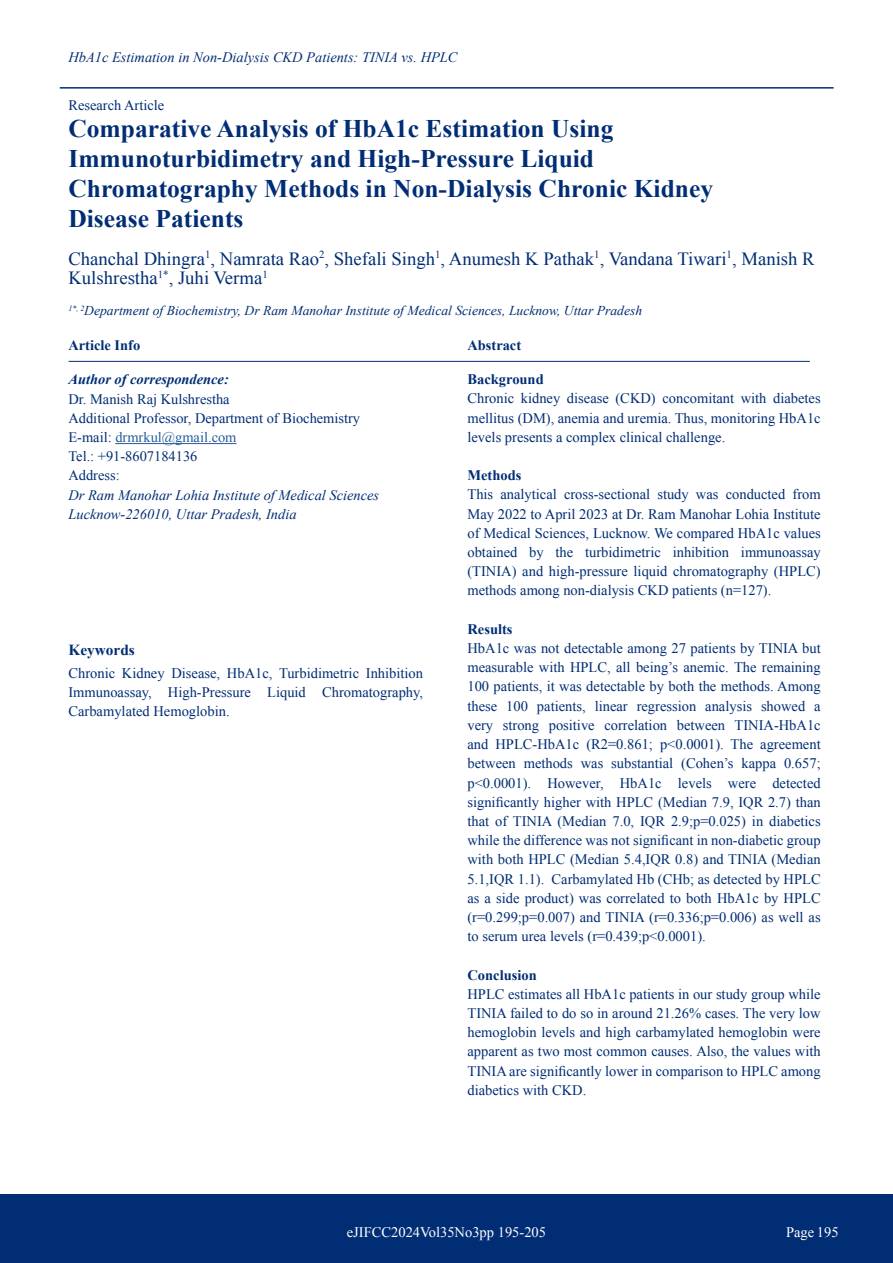
<style>
.page{position:relative;width:893px;height:1263px;background:#fff}
.page>*{position:absolute;margin:0;border:0;box-sizing:border-box;transform-origin:0 0}
.t1{font:700 25.35px/30px "Times New Roman";color:#012d74}
.t2{font:18.6px/19.5px "Times New Roman";color:#012d74}
.t3{font:700 15.3px "Times New Roman";color:#012d74}
.t4{font:14.55px/19.2px "Times New Roman";color:#012d74;text-align:justify}
.t5{font:14.55px "Times New Roman";color:#fff}
.t6{font:700 14.55px "Times New Roman";color:#012d74}
.t7{font:14.4px/19.2px "Times New Roman";color:#012d74}
.t8{font:italic 14.4px/19.2px "Times New Roman";color:#012d74}
.t9{font:italic 700 14.4px "Times New Roman";color:#012d74}
.t10{font:700 14.4px "Times New Roman";color:#012d74}
.t11{font:italic 13.5px "Times New Roman";color:#012d74}
.s1{color:#275b9b}
</style>
<div class="page">
<div style="left:0;top:1195px;width:893px;height:68px;background:#012d74"></div>
<hr style="left:60px;top:87px;width:774px;height:2px;background:#012d74">
<hr style="left:69px;top:361px;width:741px;height:1px;background:#012d74">
<hr style="left:115px;top:443px;width:122px;height:1px;background:#275b9b">
<p class="t8" style="left:68px;top:47px;width:391px">HbA1c Estimation in Non-Dialysis CKD Patients: TINIA vs. HPLC</p>
<p class="t7" style="left:68px;top:96px;width:97px">Research Article</p>
<h1 class="t1" style="left:68px;top:113px;width:646px">Comparative Analysis of HbA1c Estimation Using Immunoturbidimetry and High-Pressure Liquid Chromatography Methods in Non-Dialysis Chronic Kidney Disease Patients</h1>
<p class="t2" style="left:68px;top:248px;width:748px">Chanchal Dhingra<sup>1</sup>, Namrata Rao<sup>2</sup>, Shefali Singh<sup>1</sup>, Anumesh K Pathak<sup>1</sup>, Vandana Tiwari<sup>1</sup>, Manish R<br>Kulshrestha<sup>1*</sup>, Juhi Verma<sup>1</sup></p>
<p class="t11" style="left:68px;top:302px;width:575px"><sup>1*,</sup> <sup>2</sup>Department of Biochemistry, Dr Ram Manohar Institute of Medical Sciences, Lucknow, Uttar Pradesh</p>
<p class="t10" style="left:68px;top:335px;width:73px">Article Info</p>
<p class="t10" style="left:467px;top:335px;width:55px">Abstract</p>
<p class="t9" style="left:68px;top:369px;width:162px">Author of correspondence:</p>
<p class="t7" style="left:68px;top:389px;width:293px">Dr. Manish Raj Kulshrestha<br>Additional Professor, Department of Biochemistry<br>E-mail: <span class="s1">drmrkul@gmail.com<br></span>Tel.: +91-8607184136<br>Address:</p>
<p class="t8" style="left:68px;top:485px;width:312px">Dr Ram Manohar Lohia Institute of Medical Sciences<br>Lucknow-226010, Uttar Pradesh, India</p>
<p class="t6" style="left:467px;top:369px;width:78px">Background</p>
<p class="t4" style="left:467px;top:389px;width:355px">Chronic kidney disease (CKD) concomitant with diabetes mellitus (DM), anemia and uremia. Thus, monitoring HbA1c levels presents a complex clinical challenge.</p>
<p class="t6" style="left:467px;top:465px;width:55px">Methods</p>
<p class="t4" style="left:467px;top:485px;width:355px">This analytical cross-sectional study was conducted from May 2022 to April 2023 at Dr. Ram Manohar Lohia Institute of Medical Sciences, Lucknow. We compared HbA1c values obtained by the turbidimetric inhibition immunoassay (TINIA) and high-pressure liquid chromatography (HPLC) methods among non-dialysis CKD patients (n=127).</p>
<p class="t6" style="left:467px;top:619px;width:47px">Results</p>
<p class="t4" style="left:467px;top:638px;width:355px">HbA1c was not detectable among 27 patients by TINIA but measurable with HPLC, all being’s anemic. The remaining 100 patients, it was detectable by both the methods. Among these 100 patients, linear regression analysis showed a very strong positive correlation between TINIA-HbA1c and HPLC-HbA1c (R2=0.861; p&lt;0.0001). The agreement between methods was substantial (Cohen’s kappa 0.657; p&lt;0.0001). However, HbA1c levels were detected significantly higher with HPLC (Median 7.9, IQR 2.7) than that of TINIA (Median 7.0, IQR 2.9;p=0.025) in diabetics while the difference was not significant in non-diabetic group with both HPLC (Median 5.4,IQR 0.8) and TINIA (Median 5.1,IQR 1.1). Carbamylated Hb (CHb; as detected by HPLC as a side product) was correlated to both HbA1c by HPLC (r=0.299;p=0.007) and TINIA (r=0.336;p=0.006) as well as to serum urea levels (r=0.439;p&lt;0.0001).</p>
<p class="t6" style="left:467px;top:965px;width:71px">Conclusion</p>
<p class="t4" style="left:467px;top:984px;width:355px">HPLC estimates all HbA1c patients in our study group while TINIA failed to do so in around 21.26% cases. The very low hemoglobin levels and high carbamylated hemoglobin were apparent as two most common causes. Also, the values with TINIA are significantly lower in comparison to HPLC among diabetics with CKD.</p>
<p class="t3" style="left:68px;top:639px;width:68px">Keywords</p>
<p class="t4" style="left:68px;top:663px;width:356px">Chronic Kidney Disease, HbA1c, Turbidimetric Inhibition Immunoassay, High-Pressure Liquid Chromatography, Carbamylated Hemoglobin.</p>
<p class="t5" style="left:347px;top:1223px;width:201px">eJIFCC2024Vol35No3pp 195-205</p>
<p class="t5" style="left:786px;top:1223px;width:54px">Page 195</p>
</div>
